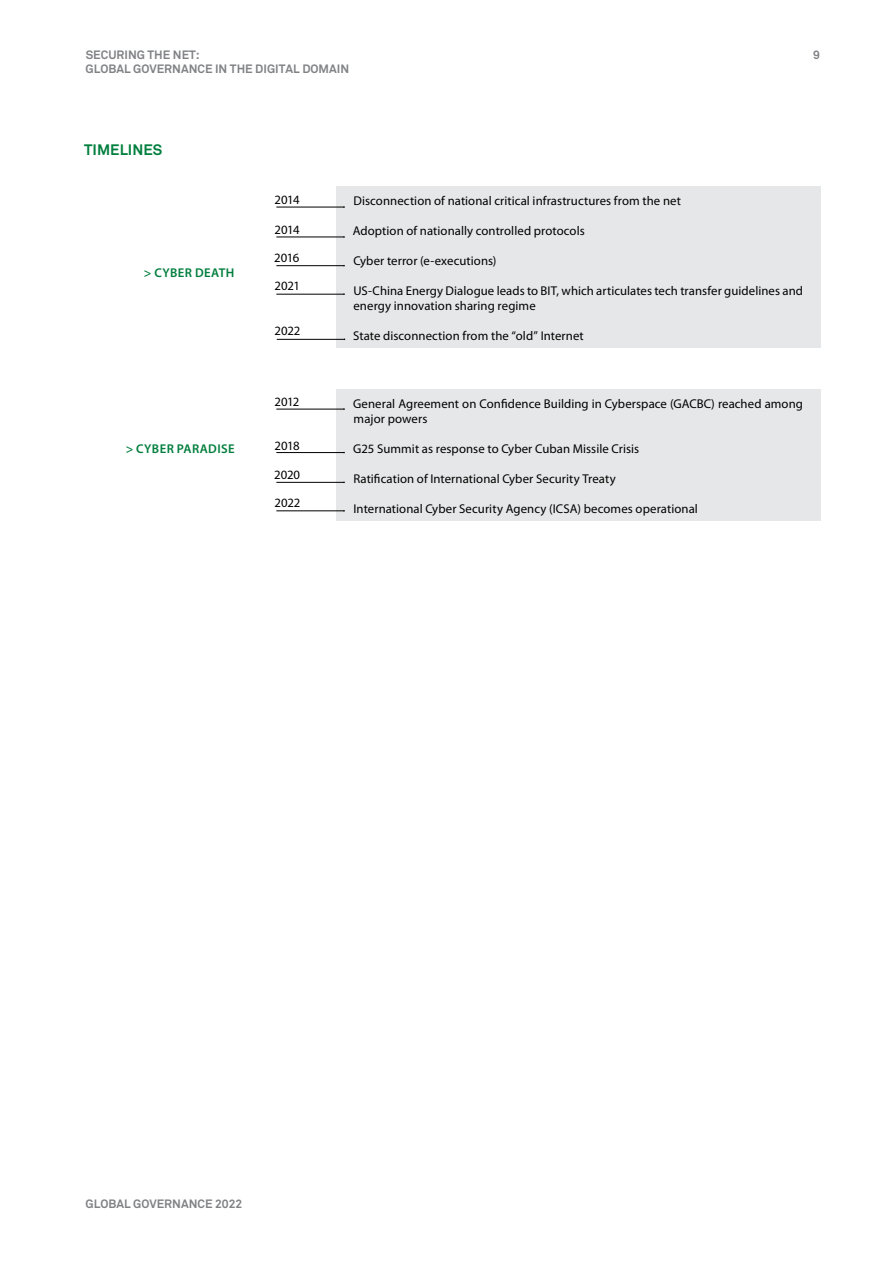
<style>
.page{position:relative;width:893px;height:1263px;background:#fff}
.page>*{position:absolute;margin:0;border:0;box-sizing:border-box;transform-origin:0 0}
.t1{font:700 15px "Akkurat";color:#007e3d}
.t2{font:12.75px/15px "Myriad Pro";letter-spacing:.005em;color:#000}
.t3{font:600 12.75px "Myriad Pro";letter-spacing:.03em;color:#007e3d}
.t4{font:700 12px/13.5px "Akkurat";color:#808285}
</style>
<div class="page">
<div style="left:336px;top:187px;width:485px;height:161px;background:#e6e7e8"></div>
<div style="left:336px;top:390px;width:485px;height:131px;background:#e6e7e8"></div>
<hr style="left:276px;top:207px;width:68px;height:1px;background:#000">
<hr style="left:276px;top:409px;width:68px;height:1px;background:#000">
<hr style="left:276px;top:237px;width:68px;height:1px;background:#000">
<hr style="left:276px;top:452px;width:68px;height:1px;background:#000">
<hr style="left:276px;top:265px;width:68px;height:1px;background:#000">
<hr style="left:276px;top:482px;width:68px;height:1px;background:#000">
<hr style="left:276px;top:294px;width:68px;height:1px;background:#000">
<hr style="left:276px;top:511px;width:68px;height:1px;background:#000">
<hr style="left:277px;top:339px;width:67px;height:1px;background:#000">
<p class="t4" style="left:86px;top:48px;width:265px">SECURING THE N ET:<br>GLOBAL GOVERNANCE IN THE DIGITAL DOMAIN</p>
<p class="t4" style="left:813px;top:48px;width:8px">9</p>
<p class="t1" style="left:84px;top:141px;width:59px">TIMELINES</p>
<p class="t3" style="left:144px;top:264px;width:92px">&gt; CYBER DEATH</p>
<p class="t2" style="left:275px;top:192px;width:27px">2014</p>
<p class="t2" style="left:275px;top:222px;width:27px">2014</p>
<p class="t2" style="left:274px;top:250px;width:27px">2016</p>
<p class="t2" style="left:275px;top:278px;width:27px">2021</p>
<p class="t2" style="left:275px;top:323px;width:27px">2022</p>
<p class="t2" style="left:275px;top:394px;width:26px">2012</p>
<p class="t3" style="left:126px;top:440px;width:110px">&gt; CYBER PARADISE</p>
<p class="t2" style="left:275px;top:438px;width:27px">2018</p>
<p class="t2" style="left:274px;top:467px;width:27px">2020</p>
<p class="t2" style="left:275px;top:495px;width:27px">2022</p>
<p class="t2" style="left:354px;top:193px;width:329px">Disconnection of national critical infrastructures from the net</p>
<p class="t2" style="left:353px;top:223px;width:234px">Adoption of nationally controlled protocols</p>
<p class="t2" style="left:353px;top:253px;width:145px">Cyber terror (e-executions)</p>
<p class="t2" style="left:353px;top:283px;width:451px">US-China Energy Dialogue leads to BIT, which articulates tech transfer guidelines and energy innovation sharing regime</p>
<p class="t2" style="left:353px;top:328px;width:232px">State disconnection from the “old” Internet</p>
<p class="t2" style="left:353px;top:396px;width:451px">General Agreement on Confidence Building in Cyberspace (GACBC) reached among major powers</p>
<p class="t2" style="left:353px;top:441px;width:288px">G25 Summit as response to Cyber Cuban Missile Crisis</p>
<p class="t2" style="left:354px;top:471px;width:264px">Ratification of International Cyber Security Treaty</p>
<p class="t2" style="left:354px;top:501px;width:346px">International Cyber Security Agency (ICSA) becomes operational</p>
<p class="t4" style="left:86px;top:1197px;width:158px">GLOBAL GOVERNANCE 2022</p>
</div>
